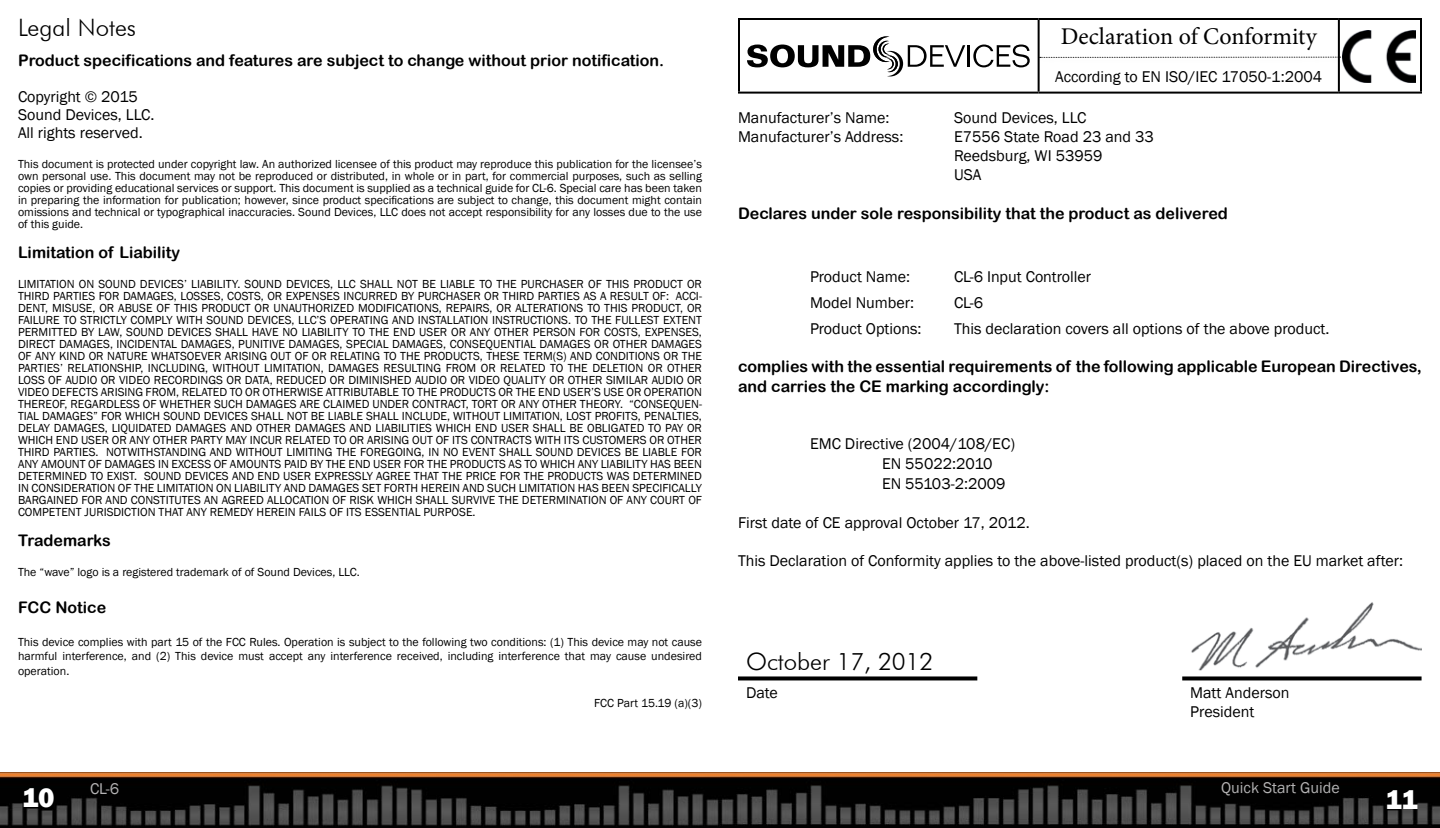
<style>
.page{position:relative;width:1440px;height:828px;background:#fff}
.page>*{position:absolute;margin:0;border:0;box-sizing:border-box;transform-origin:0 0}
.t1{font:800 28px "Franklin Gothic";color:#fff}
.t2{font:300 24px "Futura BT";color:#000}
.t3{font:24px "Minion Pro";color:#000}
.BodyMain-SingleSpace{font:16px "Franklin Gothic";color:#000}
.Bold{font:16px/19.2px "Arial Rounded MT Bold";color:#000}
.InlineCentered{font:16px "Franklin Gothic";color:#000}
.t4{font:16px "Franklin Gothic";color:#b3b2b3}
.BodyMain{font:16px "Franklin Gothic";color:#000}
.Legal_Notes_-_6pt{font:12px/12px "Franklin Gothic";color:#000;text-align:justify}
</style>
<div class="page">
<img style="left:0;top:773px;width:720px;height:55px">
<img style="left:720px;top:772px;width:720px;height:56px">
<hr style="left:738px;top:18px;width:301px;height:2px;background:#000">
<hr style="left:738px;top:20px;width:2px;height:72px;background:#000">
<hr style="left:1039px;top:18px;width:300px;height:2px;background:#000">
<hr style="left:1038px;top:20px;width:2px;height:72px;background:#000">
<hr style="left:1339px;top:18px;width:83px;height:2px;background:#000">
<hr style="left:1338px;top:20px;width:2px;height:72px;background:#000">
<hr style="left:1420px;top:20px;width:2px;height:72px;background:#000">
<hr style="left:738px;top:92px;width:301px;height:2px;background:#000">
<hr style="left:1039px;top:92px;width:300px;height:2px;background:#000">
<hr style="left:1339px;top:92px;width:83px;height:2px;background:#000">
<svg style="left:738px;top:676px;width:239px;height:4px"></svg>
<svg style="left:1182px;top:676px;width:240px;height:4px"></svg>
<img style="left:1191px;top:602px;width:230px;height:68px">
<hr style="left:968px;top:45px;width:2px;height:22px;background:#000">
<svg style="left:973px;top:45px;width:57px;height:22px"></svg>
<svg style="left:747px;top:36px;width:218px;height:40px"></svg>
<img style="left:1343px;top:31px;width:72px;height:51px">
<div style="left:1037px;top:53px;width:309px;height:13px;background:#000;opacity:.5"></div>
<svg style="left:1040px;top:57px;width:301px;height:1px"></svg>
<h2 class="t2" style="left:18px;top:13px;width:120px">Legal Notes</h2>
<p class="Bold" style="left:18px;top:51px;width:648px">Product specifications and features are subject to change without prior notification.</p>
<p class="BodyMain-SingleSpace" style="left:18px;top:87px;width:121px">Copyright © 2015</p>
<p class="BodyMain-SingleSpace" style="left:18px;top:105px;width:138px">Sound Devices, LLC.</p>
<p class="BodyMain" style="left:18px;top:123px;width:126px">All rights reserved.</p>
<p class="Legal_Notes_-_6pt" style="left:18px;top:158px;width:686px">This document is protected under copyright law. An authorized licensee of this product may reproduce this publication for the licensee’s own personal use. This document may not be reproduced or distributed, in whole or in part, for commercial purposes, such as selling copies or providing educational services or support. This document is supplied as a technical guide for CL-6. Special care has been taken in preparing the information for publication; however, since product specifications are subject to change, this document might contain omissions and technical or typographical inaccuracies. Sound Devices, LLC does not accept responsibility for any losses due to the use of this guide.</p>
<p class="Bold" style="left:18px;top:243px;width:164px">Limitation of Liability</p>
<p class="Legal_Notes_-_6pt" style="left:18px;top:278px;width:686px">LIMITATION ON SOUND DEVICES’ LIABILITY. SOUND DEVICES, LLC SHALL NOT BE LIABLE TO THE PURCHASER OF THIS PRODUCT OR THIRD PARTIES FOR DAMAGES, LOSSES, COSTS, OR EXPENSES INCURRED BY PURCHASER OR THIRD PARTIES AS A RESULT OF: ACCI-DENT, MISUSE, OR ABUSE OF THIS PRODUCT OR UNAUTHORIZED MODIFICATIONS, REPAIRS, OR ALTERATIONS TO THIS PRODUCT, OR FAILURE TO STRICTLY COMPLY WITH SOUND DEVICES, LLC’S OPERATING AND INSTALLATION INSTRUCTIONS. TO THE FULLEST EXTENT PERMITTED BY LAW, SOUND DEVICES SHALL HAVE NO LIABILITY TO THE END USER OR ANY OTHER PERSON FOR COSTS, EXPENSES, DIRECT DAMAGES, INCIDENTAL DAMAGES, PUNITIVE DAMAGES, SPECIAL DAMAGES, CONSEQUENTIAL DAMAGES OR OTHER DAMAGES OF ANY KIND OR NATURE WHATSOEVER ARISING OUT OF OR RELATING TO THE PRODUCTS, THESE TERM(S) AND CONDITIONS OR THE PARTIES’ RELATIONSHIP, INCLUDING, WITHOUT LIMITATION, DAMAGES RESULTING FROM OR RELATED TO THE DELETION OR OTHER LOSS OF AUDIO OR VIDEO RECORDINGS OR DATA, REDUCED OR DIMINISHED AUDIO OR VIDEO QUALITY OR OTHER SIMILAR AUDIO OR VIDEO DEFECTS ARISING FROM, RELATED TO OR OTHERWISE ATTRIBUTABLE TO THE PRODUCTS OR THE END USER’S USE OR OPERATION THEREOF, REGARDLESS OF WHETHER SUCH DAMAGES ARE CLAIMED UNDER CONTRACT, TORT OR ANY OTHER THEORY. “CONSEQUEN-TIAL DAMAGES” FOR WHICH SOUND DEVICES SHALL NOT BE LIABLE SHALL INCLUDE, WITHOUT LIMITATION, LOST PROFITS, PENALTIES, DELAY DAMAGES, LIQUIDATED DAMAGES AND OTHER DAMAGES AND LIABILITIES WHICH END USER SHALL BE OBLIGATED TO PAY OR WHICH END USER OR ANY OTHER PARTY MAY INCUR RELATED TO OR ARISING OUT OF ITS CONTRACTS WITH ITS CUSTOMERS OR OTHER THIRD PARTIES. NOTWITHSTANDING AND WITHOUT LIMITING THE FOREGOING, IN NO EVENT SHALL SOUND DEVICES BE LIABLE FOR ANY AMOUNT OF DAMAGES IN EXCESS OF AMOUNTS PAID BY THE END USER FOR THE PRODUCTS AS TO WHICH ANY LIABILITY HAS BEEN DETERMINED TO EXIST. SOUND DEVICES AND END USER EXPRESSLY AGREE THAT THE PRICE FOR THE PRODUCTS WAS DETERMINED IN CONSIDERATION OF THE LIMITATION ON LIABILITY AND DAMAGES SET FORTH HEREIN AND SUCH LIMITATION HAS BEEN SPECIFICALLY BARGAINED FOR AND CONSTITUTES AN AGREED ALLOCATION OF RISK WHICH SHALL SURVIVE THE DETERMINATION OF ANY COURT OF COMPETENT JURISDICTION THAT ANY REMEDY HEREIN FAILS OF ITS ESSENTIAL PURPOSE.</p>
<p class="Bold" style="left:18px;top:531px;width:94px">Trademarks</p>
<p class="Legal_Notes_-_6pt" style="left:18px;top:566px;width:343px">The “wave” logo is a registered trademark of of Sound Devices, LLC.</p>
<p class="Bold" style="left:18px;top:598px;width:90px">FCC Notice</p>
<p class="Legal_Notes_-_6pt" style="left:18px;top:635px;width:686px;line-height:14.4px">This device complies with part 15 of the FCC Rules. Operation is subject to the following two conditions: (1) This device may not cause harmful interference, and (2) This device must accept any interference received, including interference that may cause undesired operation.</p>
<p class="Legal_Notes_-_6pt" style="left:594px;top:697px;width:109px">FCC Part 15.19 (a)(3)</p>
<p class="t3" style="left:1061px;top:21px;width:257px">Declaration of Conformity</p>
<p class="InlineCentered" style="left:1055px;top:66px;width:268px">According to EN ISO/IEC 17050-1:2004</p>
<p class="BodyMain-SingleSpace" style="left:738px;top:108px;width:153px">Manufacturer’s Name:</p>
<p class="BodyMain-SingleSpace" style="left:954px;top:108px;width:134px">Sound Devices, LLC</p>
<p class="BodyMain-SingleSpace" style="left:738px;top:127px;width:167px">Manufacturer’s Address:</p>
<p class="BodyMain-SingleSpace" style="left:954px;top:127px;width:201px">E7556 State Road 23 and 33</p>
<p class="BodyMain-SingleSpace" style="left:954px;top:146px;width:150px">Reedsburg, WI 53959</p>
<p class="BodyMain-SingleSpace" style="left:954px;top:165px;width:29px">USA</p>
<p class="Bold" style="left:738px;top:203px;width:491px">Declares under sole responsibility that the product as delivered</p>
<p class="BodyMain-SingleSpace" style="left:810px;top:267px;width:102px">Product Name:</p>
<p class="BodyMain-SingleSpace" style="left:954px;top:267px;width:139px">CL-6 Input Controller</p>
<p class="BodyMain-SingleSpace" style="left:810px;top:293px;width:106px">Model Number:</p>
<p class="BodyMain-SingleSpace" style="left:954px;top:293px;width:31px">CL-6</p>
<p class="BodyMain-SingleSpace" style="left:810px;top:319px;width:113px">Product Options:</p>
<p class="BodyMain-SingleSpace" style="left:954px;top:319px;width:377px">This declaration covers all options of the above product.</p>
<p class="Bold" style="left:738px;top:357px;width:685px">complies with the essential requirements of the following applicable European Directives, and carries the CE marking accordingly:</p>
<p class="BodyMain-SingleSpace" style="left:810px;top:434px;width:207px">EMC Directive (2004/108/EC)</p>
<p class="BodyMain-SingleSpace" style="left:882px;top:454px;width:112px">EN 55022:2010</p>
<p class="BodyMain-SingleSpace" style="left:882px;top:474px;width:125px">EN 55103-2:2009</p>
<p class="BodyMain-SingleSpace" style="left:738px;top:513px;width:293px">First date of CE approval October 17, 2012.</p>
<p class="BodyMain-SingleSpace" style="left:738px;top:551px;width:667px">This Declaration of Conformity applies to the above-listed product(s) placed on the EU market after:</p>
<h2 class="t2" style="left:746px;top:647px;width:189px">October 17, 2012</h2>
<p class="BodyMain-SingleSpace" style="left:746px;top:682px;width:33px">Date</p>
<p class="BodyMain-SingleSpace" style="left:1190px;top:682px;width:101px">Matt Anderson</p>
<p class="BodyMain-SingleSpace" style="left:1190px;top:702px;width:66px">President</p>
<h3 class="t4" style="left:90px;top:779px;width:31px">CL-6</h3>
<h3 class="t4" style="left:1221px;top:778px;width:120px">Quick Start Guide</h3>
<h1 class="t1" style="left:22px;top:780px;width:34px">10</h1>
<h1 class="t1" style="left:1385px;top:782px;width:34px">11</h1>
</div>
